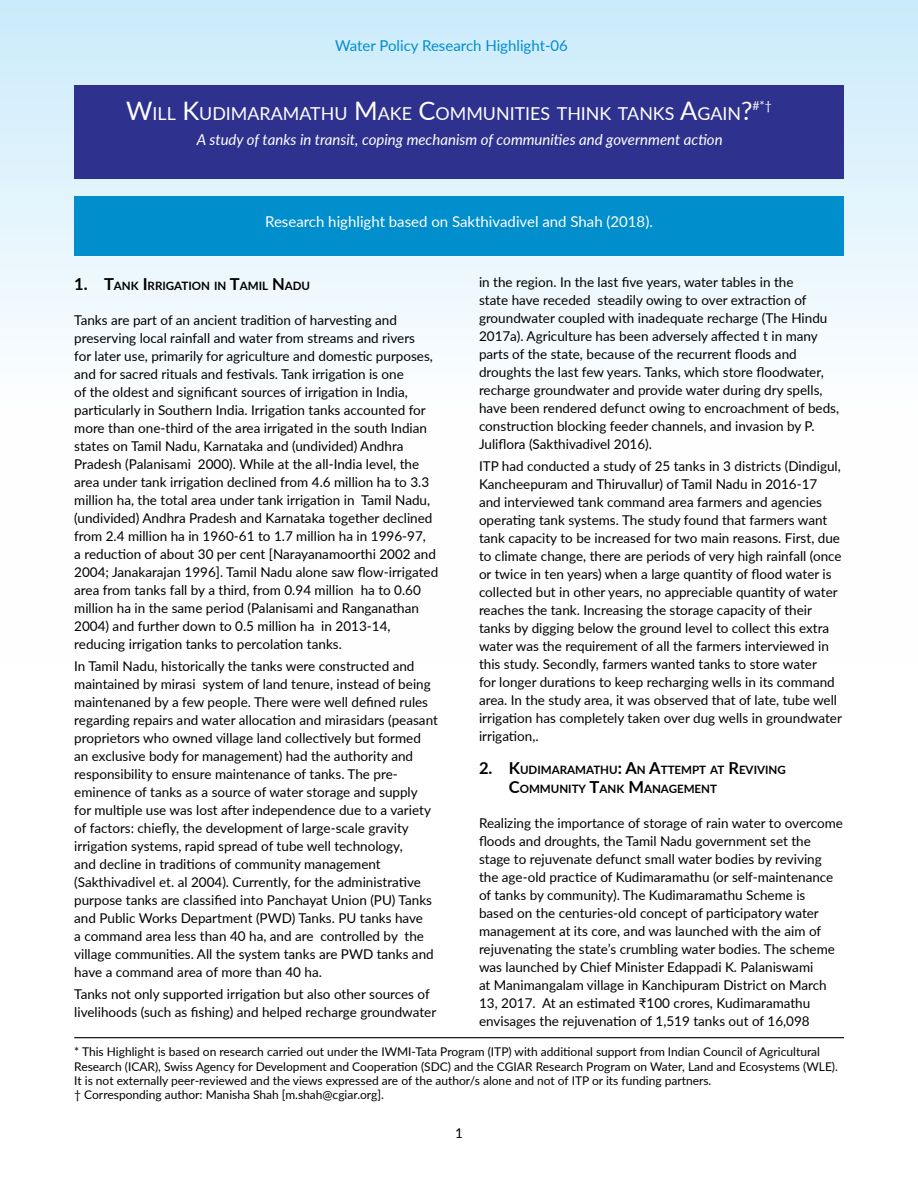
<style>
.page{position:relative;width:918px;height:1188px;background:#fff}
.page>*{position:absolute;margin:0;border:0;box-sizing:border-box;transform-origin:0 0}
.t1{font:17.85px "Lato";color:#fff}
.t2{font:italic 15px "Lato";color:#fff}
.t3{font:15px "Lato";color:#fff}
.t4{font:15px "Lato";color:#008dd0}
.t5{font:13.5px/18px "Lato";color:#000}
.t6{font:12px/14.4px "Lato";color:#000}
.t7{font:700 11.55px/19.5px "Lato";color:#000}
.s1{font-size:25.5px}
.s2{font-size:16.5px}
</style>
<div class="page">
<div style="left:0;top:0;width:918px;height:663px;background:linear-gradient(to bottom,#d1eefb,#fff)"></div>
<div style="left:74px;top:85px;width:770px;height:94px;background:#2f318e"></div>
<div style="left:74px;top:196px;width:770px;height:59px;background:#008ecc"></div>
<hr style="left:74px;top:1037px;width:770px;height:1px;background:#000">
<p class="t4" style="left:335px;top:35px;width:234px">Water Policy Research Highlight-06</p>
<h1 class="t1" style="left:126px;top:101px;width:647px"><span class="s1">W</span>ILL <span class="s1">K</span>UDIMARAMATHU <span class="s1">M</span>AKE <span class="s1">C</span>OMMUNITIES THINK TANKS <span class="s1">A</span>GAIN<span class="s1">?</span><sup>#*†</sup></h1>
<p class="t2" style="left:197px;top:129px;width:527px">A study of tanks in transit, coping mechanism of communities and government action</p>
<p class="t3" style="left:265px;top:211px;width:389px">Research highlight based on Sakthivadivel and Shah (2018).</p>
<p class="t7" style="left:74px;top:275px;width:237px"><span class="s2">1. T</span>ANK <span class="s2">I</span>RRIGATION I N <span class="s2">T</span>AMI L <span class="s2">N</span>ADU</p>
<p class="t5" style="left:74px;top:310px;width:366px">Tanks are part of an ancient tradition of harvesting and preserving local rainfall and water from streams and rivers<br>for later use, primarily for agriculture and domestic purposes, and for sacred rituals and festivals. Tank irrigation is one<br>of the oldest and significant sources of irrigation in India, particularly in Southern India. Irrigation tanks accounted for more than one-third of the area irrigated in the south Indian states on Tamil Nadu, Karnataka and (undivided) Andhra Pradesh (Palanisami 2000). While at the all-India level, the area under tank irrigation declined from 4.6 million ha to 3.3 million ha, the total area under tank irrigation in Tamil Nadu, (undivided) Andhra Pradesh and Karnataka together declined from 2.4 million ha in 1960-61 to 1.7 million ha in 1996-97,<br>a reduction of about 30 per cent [Narayanamoorthi 2002 and 2004; Janakarajan 1996]. Tamil Nadu alone saw flow-irrigated area from tanks fall by a third, from 0.94 million ha to 0.60 million ha in the same period (Palanisami and Ranganathan 2004) and further down to 0.5 million ha in 2013-14, reducing irrigation tanks to percolation tanks.</p>
<p class="t5" style="left:74px;top:656px;width:365px">In Tamil Nadu, historically the tanks were constructed and maintained by mirasi system of land tenure, instead of being maintenaned by a few people. There were well defined rules regarding repairs and water allocation and mirasidars (peasant proprietors who owned village land collectively but formed an exclusive body for management) had the authority and responsibility to ensure maintenance of tanks. The pre&shy;eminence of tanks as a source of water storage and supply for multiple use was lost after independence due to a variety of factors: chiefly, the development of large-scale gravity irrigation systems, rapid spread of tube well technology,<br>and decline in traditions of community management (Sakthivadivel et. al 2004). Currently, for the administrative purpose tanks are classified into Panchayat Union (PU) Tanks and Public Works Department (PWD) Tanks. PU tanks have<br>a command area less than 40 ha, and are controlled by the village communities. All the system tanks are PWD tanks and have a command area of more than 40 ha.</p>
<p class="t5" style="left:74px;top:985px;width:364px">Tanks not only supported irrigation but also other sources of livelihoods (such as fishing) and helped recharge groundwater</p>
<p class="t5" style="left:479px;top:273px;width:362px">in the region. In the last five years, water tables in the<br>state have receded steadily owing to over extraction of groundwater coupled with inadequate recharge (The Hindu 2017a). Agriculture has been adversely affected t in many parts of the state, because of the recurrent floods and droughts the last few years. Tanks, which store floodwater, recharge groundwater and provide water during dry spells, have been rendered defunct owing to encroachment of beds, construction blocking feeder channels, and invasion by P.<br>Juliflora (Sakthivadivel 2016).</p>
<p class="t5" style="left:479px;top:457px;width:364px">ITP had conducted a study of 25 tanks in 3 districts (Dindigul, Kancheepuram and Thiruvallur) of Tamil Nadu in 2016-17 and interviewed tank command area farmers and agencies operating tank systems. The study found that farmers want tank capacity to be increased for two main reasons. First, due to climate change, there are periods of very high rainfall (once or twice in ten years) when a large quantity of flood water is collected but in other years, no appreciable quantity of water reaches the tank. Increasing the storage capacity of their tanks by digging below the ground level to collect this extra water was the requirement of all the farmers interviewed in this study. Secondly, farmers wanted tanks to store water<br>for longer durations to keep recharging wells in its command area. In the study area, it was observed that of late, tube well irrigation has completely taken over dug wells in groundwater irrigation,.</p>
<p class="t7" style="left:509px;top:759px;width:279px;text-indent:-30px"><span class="s2">2. K</span>UDI MARAMATHU<span class="s2">: A</span>N <span class="s2">A</span>TTEMPT AT <span class="s2">R</span>EVIVI NG<br><span class="s2">C</span>OMMUNITY <span class="s2">T</span>ANK <span class="s2">M</span>ANAGEMENT</p>
<p class="t5" style="left:479px;top:814px;width:366px">Realizing the importance of storage of rain water to overcome floods and droughts, the Tamil Nadu government set the stage to rejuvenate defunct small water bodies by reviving the age-old practice of Kudimaramathu (or self-maintenance of tanks by community). The Kudimaramathu Scheme is based on the centuries-old concept of participatory water management at its core, and was launched with the aim of rejuvenating the state’s crumbling water bodies. The scheme was launched by Chief Minister Edappadi K. Palaniswami<br>at Manimangalam village in Kanchipuram District on March 13, 2017. At an estimated ₹100 crores, Kudimaramathu envisages the rejuvenation of 1,519 tanks out of 16,098</p>
<p class="t6" style="left:74px;top:1044px;width:765px">* This Highlight is based on research carried out under the IWMI-Tata Program (ITP) with additional support from Indian Council of Agricultural Research (ICAR), Swiss Agency for Development and Cooperation (SDC) and the CGIAR Research Program on Water, Land and Ecosystems (WLE).<br>It is not externally peer-reviewed and the views expressed are of the author/s alone and not of ITP or its funding partners.<br>† Corresponding author: Manisha Shah [m.shah@cgiar.org].</p>
<p class="t5" style="left:455px;top:1123px;width:9px">1</p>
</div>
